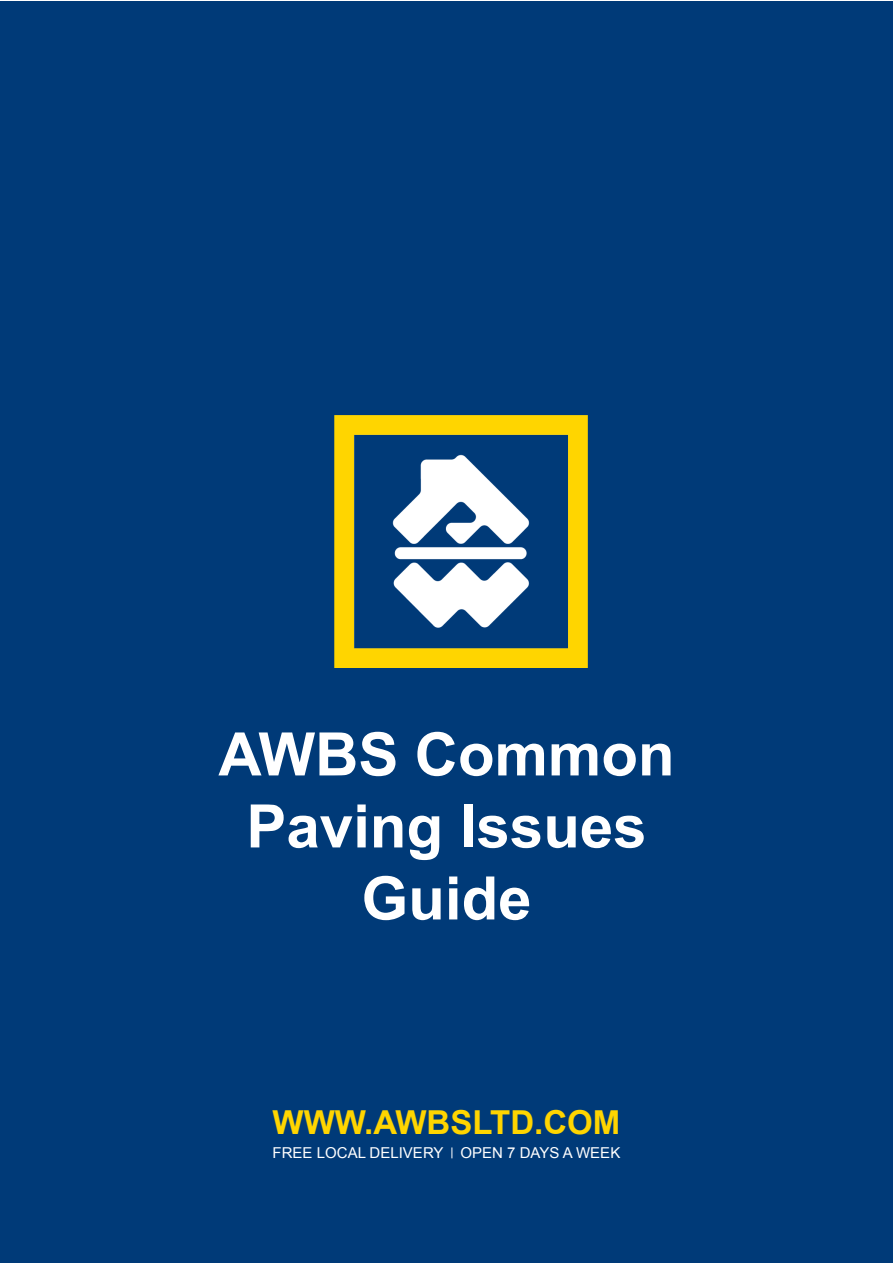
<style>
.page{position:relative;width:893px;height:1263px;background:#fff}
.page>*{position:absolute;margin:0;border:0;box-sizing:border-box;transform-origin:0 0}
.t1{font:700 60px/72px "Arial";color:#fff;text-align:center}
.t2{font:700 33px "Arial";color:#ffd500}
.t3{font:15px "Arial";color:#fff}
</style>
<div class="page">
<div style="left:1px;top:1px;width:892px;height:1261px;background:#003a78"></div>
<img style="left:335px;top:415px;width:252px;height:253px">
<p class="t1" style="left:218px;top:720px;width:458px">AWBS Common</p>
<p class="t1" style="left:246px;top:792px;width:402px">Paving Issues<br>Guide</p>
<p class="t2" style="left:273px;top:1100px;width:349px">WWW.AWBSLTD.COM</p>
<p class="t3" style="left:273px;top:1143px;width:172px">FREE LOCAL DELIVERY</p>
<p class="t3" style="left:461px;top:1143px;width:161px">OPEN 7 DAYS A WEEK</p>
</div>
